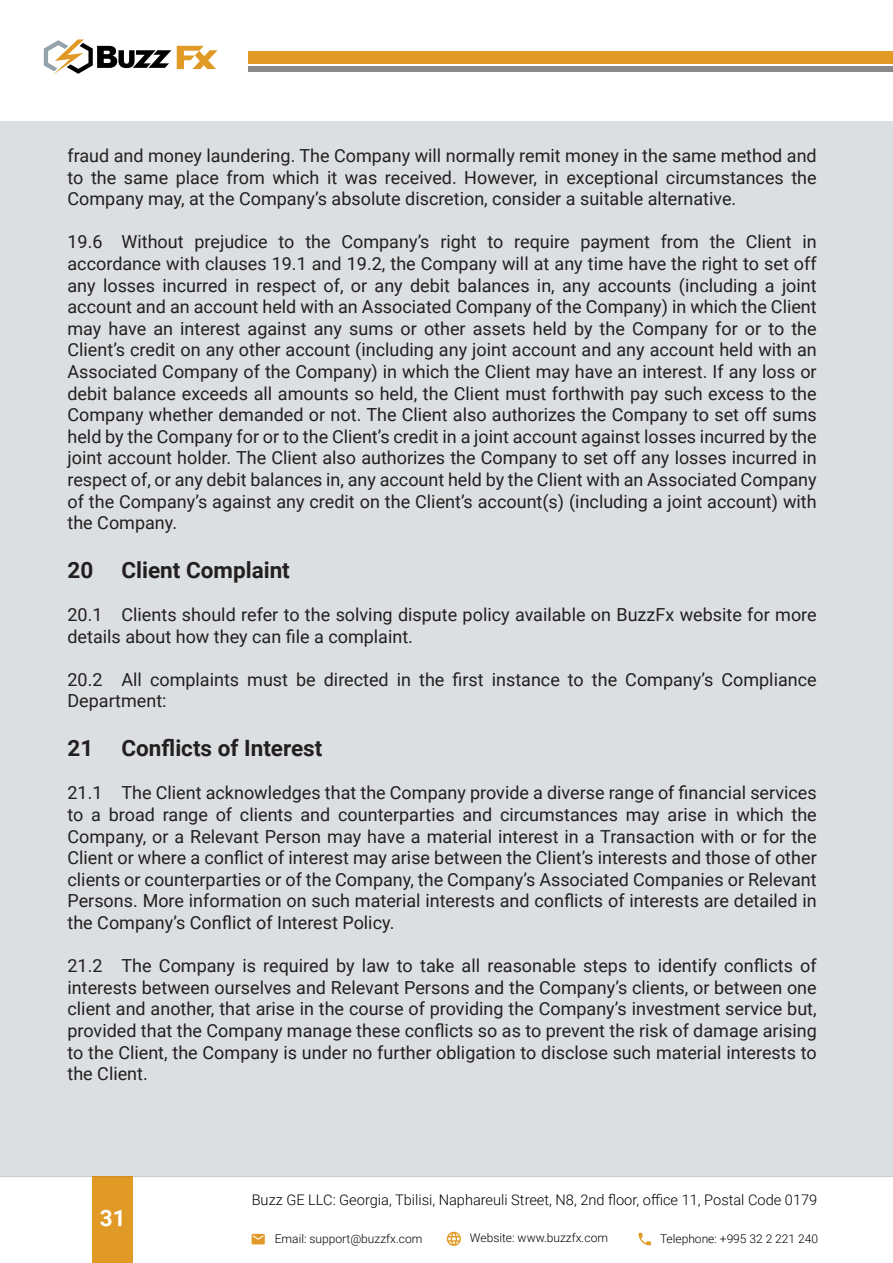
<style>
.page{position:relative;width:893px;height:1263px;background:#fff}
.page>*{position:absolute;margin:0;border:0;box-sizing:border-box;transform-origin:0 0}
.t1{font:700 22.5px "Roboto";color:#231f20}
.t2{font:700 22.5px "Roboto";color:#fff}
.t3{font:18px/21.6px "Roboto";color:#231f20;text-align:justify}
.t4{font:300 14.55px "Roboto";color:#010101}
.t5{font:300 12px "Roboto";color:#010101}
</style>
<div class="page">
<div style="left:0;top:122px;width:893px;height:1054px;background:#dcdfe1"></div>
<svg style="left:44px;top:39px;width:127px;height:36px"></svg>
<svg style="left:177px;top:46px;width:41px;height:23px"></svg>
<div style="left:248px;top:51px;width:645px;height:13px;background:#e29a26"></div>
<div style="left:248px;top:66px;width:645px;height:5px;background:#898989"></div>
<div style="left:93px;top:1176px;width:40px;height:87px;background:#e29a26"></div>
<svg style="left:252px;top:1234px;width:13px;height:10px"></svg>
<svg style="left:638px;top:1233px;width:13px;height:12px"></svg>
<svg style="left:447px;top:1232px;width:14px;height:14px"></svg>
<hr style="left:0;top:1176px;width:893px;height:1px;background:#010101">
<p class="t3" style="left:68px;top:144px;width:751px">fraud and money laundering. The Company will normally remit money in the same method and to the same place from which it was received. However, in exceptional circumstances the Company may, at the Company’s absolute discretion, consider a suitable alternative.</p>
<p class="t3" style="left:68px;top:231px;width:751px">19.6 Without prejudice to the Company’s right to require payment from the Client in accordance with clauses 19.1 and 19.2, the Company will at any time have the right to set off any losses incurred in respect of, or any debit balances in, any accounts (including a joint account and an account held with an Associated Company of the Company) in which the Client may have an interest against any sums or other assets held by the Company for or to the Client’s credit on any other account (including any joint account and any account held with an Associated Company of the Company) in which the Client may have an interest. If any loss or debit balance exceeds all amounts so held, the Client must forthwith pay such excess to the Company whether demanded or not. The Client also authorizes the Company to set off sums held by the Company for or to the Client’s credit in a joint account against losses incurred by the joint account holder. The Client also authorizes the Company to set off any losses incurred in respect of, or any debit balances in, any account held by the Client with an Associated Company of the Company’s against any credit on the Client’s account(s) (including a joint account) with the Company.</p>
<p class="t1" style="left:68px;top:554px;width:27px">20</p>
<p class="t1" style="left:122px;top:554px;width:170px">Client Complaint</p>
<p class="t3" style="left:68px;top:603px;width:751px">20.1 Clients should refer to the solving dispute policy available on BuzzFx website for more details about how they can file a complaint.</p>
<p class="t3" style="left:68px;top:668px;width:751px">20.2 All complaints must be directed in the first instance to the Company’s Compliance<br>Department:</p>
<p class="t1" style="left:68px;top:732px;width:27px">21</p>
<p class="t1" style="left:122px;top:732px;width:202px">Conflicts of Interest</p>
<p class="t3" style="left:68px;top:781px;width:751px">21.1 The Client acknowledges that the Company provide a diverse range of financial services to a broad range of clients and counterparties and circumstances may arise in which the Company, or a Relevant Person may have a material interest in a Transaction with or for the Client or where a conflict of interest may arise between the Client’s interests and those of other clients or counterparties or of the Company, the Company’s Associated Companies or Relevant Persons. More information on such material interests and conflicts of interests are detailed in the Company’s Conflict of Interest Policy.</p>
<p class="t3" style="left:68px;top:954px;width:751px">21.2 The Company is required by law to take all reasonable steps to identify conflicts of interests between ourselves and Relevant Persons and the Company’s clients, or between one client and another, that arise in the course of providing the Company’s investment service but, provided that the Company manage these conflicts so as to prevent the risk of damage arising to the Client, the Company is under no further obligation to disclose such material interests to the Client.</p>
<p class="t2" style="left:100px;top:1202px;width:27px">31</p>
<p class="t4" style="left:252px;top:1189px;width:567px">Buzz GE LLC: Georgia, Tbilisi, Naphareuli Street, N8, 2nd floor, office 11, Postal Code 0179</p>
<p class="t5" style="left:275px;top:1230px;width:149px">Email: support@buzzfx.com</p>
<p class="t5" style="left:470px;top:1230px;width:140px">Website: www.buzzfx.com</p>
<p class="t5" style="left:660px;top:1230px;width:160px">Telephone: +995 32 2 221 240</p>
</div>
